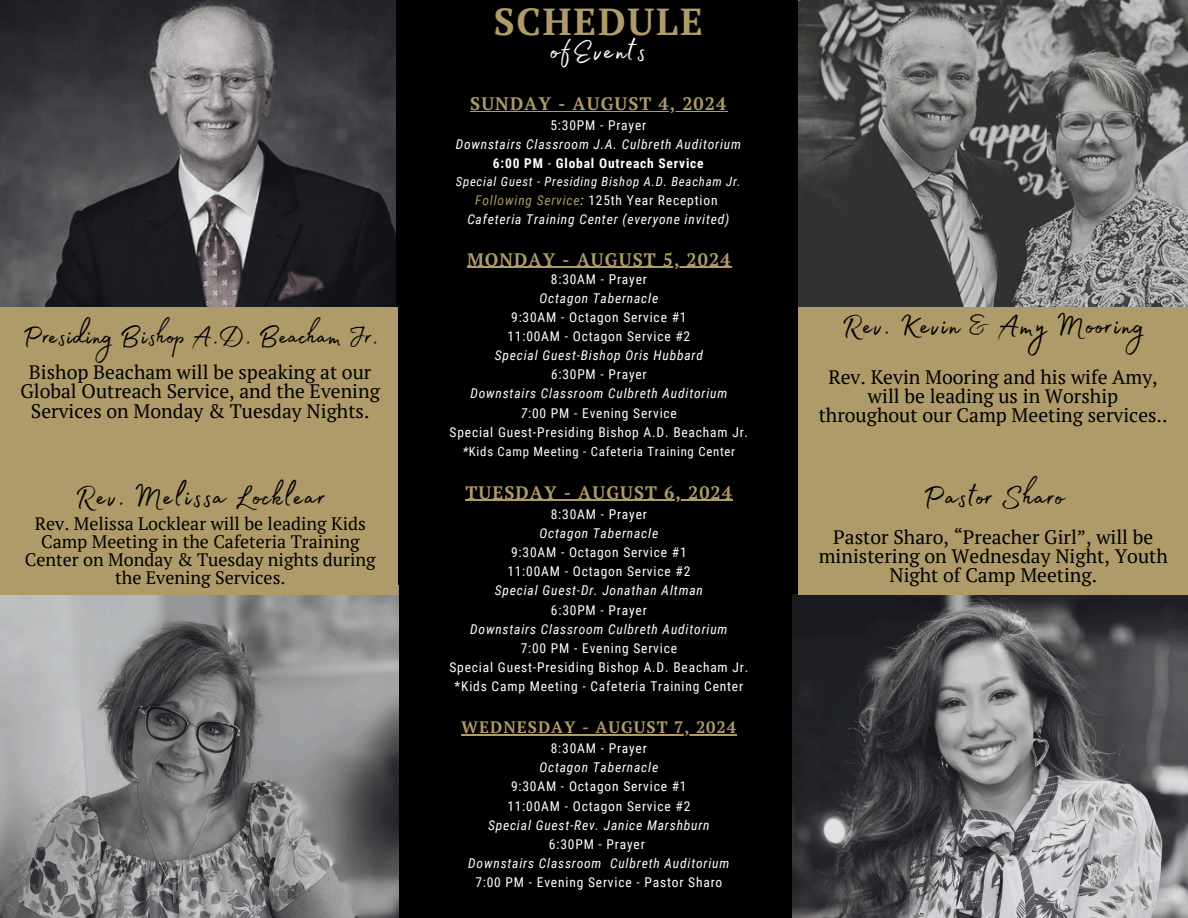
<style>
.page{position:relative;width:1188px;height:918px;background:#000}
.page>*{position:absolute;margin:0;border:0;box-sizing:border-box;transform-origin:0 0}
.t1{font:37.5px "Madelyn Fill";letter-spacing:.025em;color:#000}
.t2{font:700 37.5px "PT Serif";letter-spacing:.05em;color:#af9b69}
.t3{font:37.5px "Madelyn Fill";letter-spacing:.05em;color:#fff}
.t4{font:34.5px "Madelyn Fill";color:#000}
.t5{font:19.5px/19.2px "PT Serif";color:#000;text-align:center}
.t6{font:18px/18px "PT Serif";color:#000;text-align:center}
.t7{font:700 18px "PT Serif";letter-spacing:.06em;color:#af9b69}
.t8{font:700 16.5px "PT Serif";letter-spacing:.06em;color:#af9b69}
.t9{font:13.5px "Roboto Condensed";letter-spacing:.06em;color:#fff}
.t10{font:italic 13.5px "Roboto Condensed";letter-spacing:.06em;color:#fff}
.t11{font:700 13.5px "Roboto Condensed";letter-spacing:.06em;color:#fff}
.t12{font:italic 12.75px "Roboto Condensed";letter-spacing:.06em;color:#fff}
.t13{font:12.75px "Roboto Condensed";letter-spacing:.06em;color:#fff}
.s1{font-weight:400}
.s2{font-style:italic;color:#af9b69}
.s3{font-style:italic}
</style>
<div class="page">
<img style="left:0;top:0;width:396px;height:307px">
<img style="left:792px;top:595px;width:396px;height:323px">
<img style="left:0;top:595px;width:398px;height:323px">
<img style="left:798px;top:0;width:390px;height:331px">
<div style="left:0;top:307px;width:398px;height:288px;background:#af9b69"></div>
<div style="left:799px;top:307px;width:389px;height:288px;background:#af9b69"></div>
<hr style="left:470px;top:111px;width:257px;height:1px;background:#af9b69">
<hr style="left:467px;top:267px;width:265px;height:1px;background:#af9b69">
<hr style="left:466px;top:500px;width:267px;height:1px;background:#af9b69">
<hr style="left:461px;top:734px;width:276px;height:1px;background:#af9b69">
<p class="t2" style="left:494px;top:-4px;width:210px">SCHEDULE</p>
<h3 class="t3" style="left:550px;top:22px;width:97px">ofEvents</h3>
<p class="t7" style="left:470px;top:92px;width:257px">SUNDAY - AUGUST 4, 2024</p>
<p class="t9" style="left:550px;top:118px;width:97px">5:30PM - Prayer</p>
<p class="t10" style="left:456px;top:137px;width:287px">Downstairs Classroom J.A. Culbreth Auditorium</p>
<p class="t11" style="left:493px;top:156px;width:212px">6:00 PM <span class="s1">-</span> Global Outreach Service</p>
<p class="t12" style="left:456px;top:174px;width:287px">Special Guest - Presiding Bishop A.D. Beacham Jr.</p>
<p class="t9" style="left:475px;top:193px;width:244px"><span class="s2">Following Service</span><span class="s3">:</span> 125th Year Reception</p>
<p class="t10" style="left:467px;top:212px;width:264px">Cafeteria Training Center (everyone invited)</p>
<p class="t7" style="left:467px;top:247px;width:265px">MONDAY - AUGUST 5, 2024</p>
<p class="t9" style="left:551px;top:271px;width:97px">8:30AM - Prayer</p>
<p class="t10" style="left:540px;top:290px;width:120px">Octagon Tabernacle</p>
<p class="t9" style="left:511px;top:309px;width:177px">9:30AM - Octagon Service #1</p>
<p class="t9" style="left:508px;top:329px;width:184px">11:00AM - Octagon Service #2</p>
<p class="t10" style="left:495px;top:348px;width:210px">Special Guest-Bishop Oris Hubbard</p>
<p class="t9" style="left:551px;top:367px;width:97px"><span class="s3">6</span>:30PM - Prayer</p>
<p class="t10" style="left:470px;top:386px;width:258px">Downstairs Classroom Culbreth Auditorium</p>
<p class="t9" style="left:521px;top:405px;width:158px"><span class="s3">7</span>:00 PM - Evening Service</p>
<p class="t9" style="left:450px;top:424px;width:300px">Special Guest-Presiding Bishop A.D. Beacham Jr.</p>
<p class="t13" style="left:463px;top:444px;width:274px"><span class="s3">*</span>Kids Camp Meeting - Cafeteria Training Center</p>
<p class="t7" style="left:466px;top:480px;width:268px">TUESDAY - AUGUST 6, 2024</p>
<p class="t9" style="left:551px;top:506px;width:98px">8:30AM - Prayer</p>
<p class="t10" style="left:539px;top:526px;width:120px">Octagon Tabernacle</p>
<p class="t9" style="left:511px;top:545px;width:177px">9:30AM - Octagon Service #1</p>
<p class="t9" style="left:507px;top:564px;width:185px">11:00AM - Octagon Service #2</p>
<p class="t10" style="left:495px;top:583px;width:210px">Special Guest-Dr. Jonathan Altman</p>
<p class="t9" style="left:551px;top:602px;width:97px">6:30PM - Prayer</p>
<p class="t10" style="left:470px;top:621px;width:259px">Downstairs Classroom Culbreth Auditorium</p>
<p class="t9" style="left:521px;top:640px;width:158px">7:00 PM - Evening Service</p>
<p class="t9" style="left:449px;top:659px;width:300px">Special Guest-Presiding Bishop A.D. Beacham Jr.</p>
<p class="t9" style="left:455px;top:679px;width:290px">*Kids Camp Meeting - Cafeteria Training Center</p>
<p class="t8" style="left:461px;top:716px;width:276px">WEDNESDAY - AUGUST 7, 2024</p>
<p class="t9" style="left:551px;top:741px;width:98px">8:30AM - Prayer</p>
<p class="t10" style="left:539px;top:760px;width:120px">Octagon Tabernacle</p>
<p class="t9" style="left:511px;top:779px;width:177px">9:30AM - Octagon Service #1</p>
<p class="t9" style="left:507px;top:798px;width:185px">11:00AM - Octagon Service #2</p>
<p class="t10" style="left:488px;top:817px;width:223px">Special Guest-Rev. Janice Marshburn</p>
<p class="t9" style="left:549px;top:836px;width:97px">6:30PM - Prayer</p>
<p class="t10" style="left:468px;top:855px;width:263px">Downstairs Classroom Culbreth Auditorium</p>
<p class="t9" style="left:475px;top:875px;width:249px">7:00 PM - Evening Service - Pastor Sharo</p>
<h2 class="t1" style="left:842px;top:297px;width:305px">Rev. Kevin &amp; Amy Mooring</h2>
<h2 class="t4" style="left:22px;top:310px;width:358px">Presiding Bishop A.D. Beacham Jr.</h2>
<h2 class="t5" style="left:20px;top:362px;width:361px">Bishop Beacham will be speaking at our<br>Global Outreach Service, and the Evening<br>Services on Monday &amp; Tuesday Nights.</h2>
<h2 class="t5" style="left:819px;top:367px;width:350px">Rev. Kevin Mooring and his wife Amy, will be leading us in Worship throughout our Camp Meeting services..</h2>
<h1 class="t1" style="left:75px;top:468px;width:252px">Rev. Melissa Locklear</h1>
<p class="t1" style="left:923px;top:468px;width:143px">Pastor Sharo</p>
<h3 class="t6" style="left:25px;top:515px;width:352px">Rev. Melissa Locklear will be leading Kids Camp Meeting in the Cafeteria Training Center on Monday &amp; Tuesday nights during the Evening Services.</h3>
<p class="t5" style="left:819px;top:527px;width:351px">Pastor Sharo, “Preacher Girl”, will be ministering on Wednesday Night, Youth<br>Night of Camp Meeting.</p>
</div>
